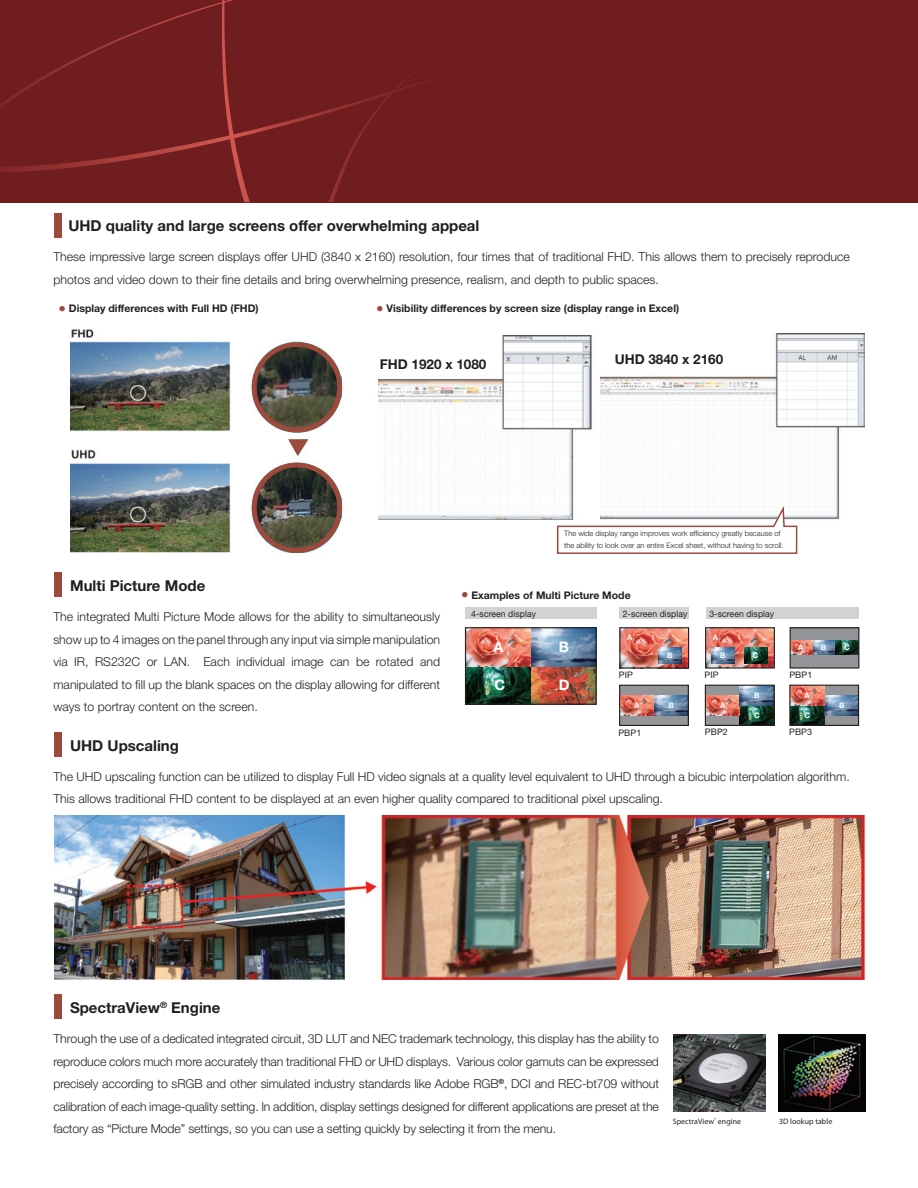
<style>
.page{position:relative;width:918px;height:1188px;background:#fff}
.page>*{position:absolute;margin:0;border:0;box-sizing:border-box;transform-origin:0 0}
.t1{font:700 15px "Helvetica Neue LT Std";color:#231f20}
.t2{font:700 14.55px "Helvetica Neue";color:#fff}
.t3{font:700 13.5px "Helvetica Neue LT Std";color:#231f20}
.t4{font:300 12.3px/22.5px "Helvetica Neue LT Std";color:#231f20}
.t5{font:700 10.5px "Helvetica Neue LT Std";color:#231f20}
.t6{font:700 9.9px "Helvetica Neue LT Std";letter-spacing:.015em;color:#231f20}
.t7{font:9px "Helvetica Neue LT Std";letter-spacing:.01em;color:#231f20;scale:.96 1}
.t8{font:9px "Helvetica Neue LT Std";letter-spacing:.01em;color:#231f20}
.t9{font:300 7.95px "Helvetica Neue";letter-spacing:.005em;color:#231f20}
.t10{font:700 7.65px "Helvetica Neue";color:#fff}
.t11{font:300 7.5px/12px "Helvetica Neue LT Std";color:#231f20}
.s1{font-weight:300;font-size:15px;color:#9d4a3c}
</style>
<div class="page">
<div style="left:0;top:0;width:918px;height:202px;background:#701d1f"></div>
<svg style="left:0;top:0;width:414px;height:202px"></svg>
<img style="left:0;top:179px;width:37px;height:24px">
<img style="left:70px;top:329px;width:239px;height:224px">
<svg style="left:288px;top:439px;width:20px;height:17px"></svg>
<svg style="left:252px;top:342px;width:90px;height:91px"></svg>
<svg style="left:252px;top:463px;width:90px;height:90px"></svg>
<img style="left:600px;top:334px;width:265px;height:186px">
<div style="left:54px;top:213px;width:7px;height:24px;background:#9d4a3c"></div>
<div style="left:54px;top:573px;width:7px;height:24px;background:#9d4a3c"></div>
<div style="left:54px;top:733px;width:7px;height:24px;background:#9d4a3c"></div>
<div style="left:54px;top:995px;width:7px;height:24px;background:#9d4a3c"></div>
<img style="left:378px;top:336px;width:214px;height:183px">
<img style="left:707px;top:629px;width:66px;height:38px">
<img style="left:621px;top:629px;width:66px;height:38px">
<div style="left:619px;top:627px;width:70px;height:42px;border:1px solid #231f20"></div>
<img style="left:659px;top:648px;width:22px;height:15px">
<div style="left:705px;top:627px;width:70px;height:42px;border:1px solid #231f20"></div>
<img style="left:712px;top:648px;width:23px;height:15px">
<img style="left:744px;top:648px;width:23px;height:15px">
<div style="left:790px;top:628px;width:69px;height:40px;background:#939598"></div>
<img style="left:792px;top:641px;width:65px;height:13px">
<div style="left:790px;top:627px;width:69px;height:42px;border:1px solid #231f20"></div>
<div style="left:705px;top:685px;width:69px;height:40px;background:#939598"></div>
<img style="left:740px;top:687px;width:33px;height:37px">
<img style="left:707px;top:695px;width:33px;height:20px">
<div style="left:705px;top:685px;width:70px;height:41px;border:1px solid #231f20"></div>
<div style="left:790px;top:685px;width:69px;height:40px;background:#939598"></div>
<img style="left:791px;top:687px;width:34px;height:37px">
<img style="left:824px;top:695px;width:33px;height:20px">
<div style="left:789px;top:685px;width:70px;height:41px;border:1px solid #231f20"></div>
<div style="left:620px;top:685px;width:68px;height:40px;background:#939598"></div>
<img style="left:621px;top:695px;width:66px;height:20px">
<div style="left:619px;top:685px;width:70px;height:41px;border:1px solid #231f20"></div>
<div style="left:619px;top:607px;width:70px;height:12px;background:#d1d2d4"></div>
<div style="left:466px;top:607px;width:131px;height:12px;background:#d1d2d4"></div>
<div style="left:706px;top:607px;width:153px;height:12px;background:#d1d2d4"></div>
<img style="left:467px;top:629px;width:128px;height:74px">
<div style="left:465px;top:627px;width:132px;height:78px;border:1px solid #231f20"></div>
<img style="left:54px;top:816px;width:812px;height:164px">
<img style="left:674px;top:1034px;width:91px;height:78px">
<img style="left:779px;top:1034px;width:86px;height:78px">
<svg style="left:556px;top:503px;width:242px;height:51px"></svg>
<p class="t1" style="left:68px;top:217px;width:413px">UHD quality and large screens offer overwhelming appeal</p>
<p class="t4" style="left:53px;top:245px;width:798px">These impressive large screen displays offer UHD (3840 x 2160) resolution, four times that of traditional FHD. This allows them to precisely reproduce photos and video down to their fine details and bring overwhelming presence, realism, and depth to public spaces.</p>
<p class="t5" style="left:58px;top:302px;width:202px"><span class="s1">•</span> Display differences with Full HD (FHD)</p>
<p class="t5" style="left:376px;top:302px;width:304px"><span class="s1">•</span> Visibility differences by screen size (display range in Excel)</p>
<p class="t3" style="left:380px;top:356px;width:108px">FHD 1920 x 1080</p>
<p class="t3" style="left:615px;top:351px;width:110px">UHD 3840 x 2160</p>
<p class="t11" style="left:564px;top:527px;width:221px">The wide display range improves work efficiency greatly because of the ability to look over an entire Excel sheet, without having to scroll.</p>
<p class="t1" style="left:70px;top:577px;width:137px">Multi Picture Mode</p>
<p class="t4" style="left:53px;top:605px;width:388px;text-align:justify">The integrated Multi Picture Mode allows for the ability to simultaneously show up to 4 images on the panel through any input via simple manipulation via IR, RS232C or LAN. Each individual image can be rotated and manipulated to fill up the blank spaces on the display allowing for different ways to portray content on the screen.</p>
<p class="t1" style="left:70px;top:736px;width:110px">UHD Upscaling</p>
<p class="t4" style="left:53px;top:765px;width:798px">The UHD upscaling function can be utilized to display Full HD video signals at a quality level equivalent to UHD through a bicubic interpolation algorithm.<br>This allows traditional FHD content to be displayed at an even higher quality compared to traditional pixel upscaling.</p>
<p class="t6" style="left:476px;top:589px;width:163px">Examples of multi-screen display</p>
<p class="t5" style="left:461px;top:588px;width:171px"><span class="s1">•</span> Examples of Multi Picture Mode</p>
<p class="t7" style="left:471px;top:608px;width:69px">4-screen display</p>
<p class="t7" style="left:623px;top:608px;width:69px">2-screen display</p>
<p class="t7" style="left:709px;top:608px;width:69px">3-screen display</p>
<p class="t10" style="left:713px;top:632px;width:7px">A</p>
<p class="t10" style="left:627px;top:632px;width:7px">A</p>
<p class="t2" style="left:494px;top:638px;width:11px">A</p>
<p class="t2" style="left:559px;top:638px;width:12px">B</p>
<p class="t2" style="left:494px;top:676px;width:12px">C</p>
<p class="t10" style="left:798px;top:643px;width:7px">A</p>
<p class="t10" style="left:821px;top:643px;width:7px">B</p>
<p class="t10" style="left:844px;top:643px;width:7px">C</p>
<p class="t10" style="left:752px;top:651px;width:7px">C</p>
<p class="t10" style="left:667px;top:651px;width:7px">B</p>
<p class="t10" style="left:720px;top:651px;width:7px">B</p>
<p class="t8" style="left:619px;top:669px;width:16px">PIP</p>
<p class="t8" style="left:705px;top:669px;width:16px">PIP</p>
<p class="t8" style="left:789px;top:669px;width:25px">PBP1</p>
<p class="t2" style="left:559px;top:676px;width:12px">D</p>
<p class="t10" style="left:754px;top:691px;width:7px">B</p>
<p class="t10" style="left:804px;top:691px;width:7px">A</p>
<p class="t10" style="left:720px;top:701px;width:7px">A</p>
<p class="t10" style="left:839px;top:701px;width:7px">B</p>
<p class="t10" style="left:634px;top:701px;width:7px">A</p>
<p class="t10" style="left:668px;top:701px;width:7px">B</p>
<p class="t10" style="left:754px;top:711px;width:7px">C</p>
<p class="t10" style="left:804px;top:711px;width:7px">C</p>
<p class="t8" style="left:618px;top:727px;width:25px">PBP1</p>
<p class="t8" style="left:705px;top:727px;width:25px">PBP2</p>
<p class="t8" style="left:789px;top:727px;width:25px">PBP3</p>
<p class="t1" style="left:70px;top:999px;width:152px">SpectraView<sup>®</sup> Engine</p>
<p class="t4" style="left:53px;top:1028px;width:607px;text-align:justify">Through the use of a dedicated integrated circuit, 3D LUT and NEC trademark technology, this display has the ability to reproduce colors much more accurately than traditional FHD or UHD displays. Various color gamuts can be expressed precisely according to sRGB and other simulated industry standards like Adobe RGB<sup>®</sup>, DCI and REC-bt709 without calibration of each image-quality setting. In addition, display settings designed for different applications are preset at the factory as “Picture Mode” settings, so you can use a setting quickly by selecting it from the menu.</p>
<p class="t9" style="left:673px;top:1116px;width:70px">SpectraView<sup>®</sup> engine</p>
<p class="t9" style="left:779px;top:1116px;width:55px">3D lookup table</p>
</div>
